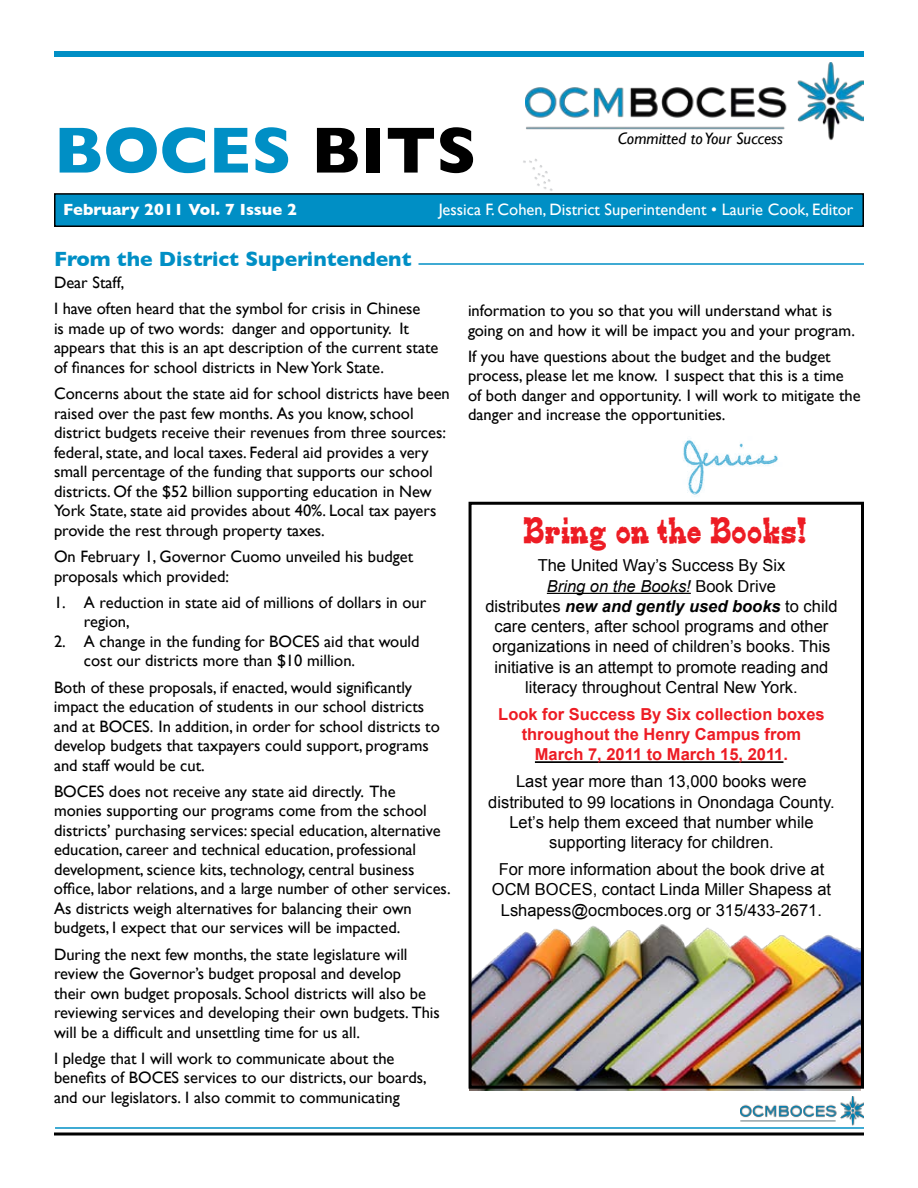
<style>
.page{position:relative;width:918px;height:1188px;background:#fff}
.page>*{position:absolute;margin:0;border:0;box-sizing:border-box;transform-origin:0 0}
.t1{font:700 66px "Gill Sans";color:#008fc5}
.t2{font:31.5px "Edmunds Distressed";letter-spacing:.01em;color:#ed1c24}
.t3{font:700 21px "Gill Sans";color:#008fc5}
.t4{font:16.5px/19.5px "Gill Sans";color:#000}
.t5{font:16.5px/20.2px "Arial";color:#000;text-align:center}
.t6{font:700 16.5px/20.2px "Arial";color:#ed1c24;text-align:center}
.t7{font:16.5px "Gill Sans";color:#fff}
.t8{font:700 16.5px "Gill Sans";color:#fff}
.t9{font:italic 16.5px "Gill Sans";color:#000}
.s1{color:#000}
.s2{font-style:italic}
.s3{font-weight:700;font-style:italic}
</style>
<div class="page">
<div style="left:54px;top:51px;width:810px;height:6px;background:#008fc5"></div>
<img style="left:740px;top:1097px;width:124px;height:29px">
<img style="left:470px;top:924px;width:391px;height:167px">
<img style="left:673px;top:438px;width:115px;height:64px">
<hr style="left:418px;top:263px;width:446px;height:2px;background:#008fc5">
<div style="left:55px;top:194px;width:808px;height:32px;background:#008fc5"></div>
<div style="left:54px;top:193px;width:810px;height:34px;border:2px solid #000"></div>
<svg style="left:54px;top:1132px;width:810px;height:4px;background:#3f3f3f"></svg>
<hr style="left:55px;top:1127px;width:809px;height:2px;background:#008fc5">
<img style="left:523px;top:159px;width:30px;height:32px">
<img style="left:526px;top:63px;width:338px;height:77px">
<div style="left:469px;top:502px;width:395px;height:587px;border:3px solid #000"></div>
<hr style="left:547px;top:593px;width:144px;height:1px;background:#000">
<hr style="left:535px;top:761px;width:248px;height:2px;background:#000">
<h1 class="t1" style="left:54px;top:112px;width:424px">BOCES <span class="s1">BITS</span></h1>
<p class="t8" style="left:63px;top:200px;width:236px">February 2011 Vol. 7 Issue 2</p>
<p class="t7" style="left:439px;top:200px;width:416px">Jessica F. Cohen, District Superintendent • Laurie Cook, Editor</p>
<p class="t9" style="left:618px;top:129px;width:167px">Committed to Your Success</p>
<p class="t3" style="left:54px;top:247px;width:359px">From the District Superintendent</p>
<p class="t4" style="left:54px;top:269px;width:368px;line-height:26.2px">Dear Staff,<br>I have often heard that the symbol for crisis in Chinese</p>
<p class="t4" style="left:54px;top:318px;width:386px">is made up of two words: danger and opportunity. It appears that this is an apt description of the current state of finances for school districts in NewYork State.</p>
<p class="t4" style="left:54px;top:384px;width:397px">Concerns about the state aid for school districts have been raised over the past few months. As you know, school district budgets receive their revenues from three sources: federal, state, and local taxes. Federal aid provides a very small percentage of the funding that supports our school districts. Of the $52 billion supporting education in New York State, state aid provides about 40%. Local tax payers provide the rest through property taxes.</p>
<p class="t4" style="left:54px;top:547px;width:361px">On February 1, Governor Cuomo unveiled his budget proposals which provided:</p>
<p class="t4" style="left:84px;top:592px;width:344px;text-indent:-30px">1. A reduction in state aid of millions of dollars in our region,</p>
<p class="t4" style="left:84px;top:631px;width:337px;text-indent:-30px">2. A change in the funding for BOCES aid that would cost our districts more than $10 million.</p>
<p class="t4" style="left:54px;top:677px;width:387px">Both of these proposals, if enacted, would significantly impact the education of students in our school districts and at BOCES. In addition, in order for school districts to develop budgets that taxpayers could support, programs and staff would be cut.</p>
<p class="t4" style="left:54px;top:781px;width:398px">BOCES does not receive any state aid directly. The<br>monies supporting our programs come from the school districts’ purchasing services: special education, alternative education, career and technical education, professional development, science kits, technology, central business office, labor relations, and a large number of other services.<br>As districts weigh alternatives for balancing their own budgets, I expect that our services will be impacted.</p>
<p class="t4" style="left:54px;top:944px;width:387px">During the next few months, the state legislature will review the Governor’s budget proposal and develop<br>their own budget proposals. School districts will also be reviewing services and developing their own budgets. This will be a difficult and unsettling time for us all.</p>
<p class="t4" style="left:54px;top:1048px;width:374px">I pledge that I will work to communicate about the benefits of BOCES services to our districts, our boards, and our legislators. I also commit to communicating</p>
<p class="t4" style="left:468px;top:301px;width:388px">information to you so that you will understand what is going on and how it will be impact you and your program.</p>
<p class="t4" style="left:468px;top:346px;width:394px">If you have questions about the budget and the budget process, please let me know. I suspect that this is a time of both danger and opportunity. I will work to mitigate the danger and increase the opportunities.</p>
<h2 class="t2" style="left:524px;top:512px;width:285px">Bring on the Books!</h2>
<p class="t5" style="left:485px;top:556px;width:354px">The United Way’s Success By Six<br><span class="s2">Bring on the Books!</span> Book Drive<br>distributes <span class="s3">new and gently used books</span> to child care centers, after school programs and other organizations in need of children’s books. This initiative is an attempt to promote reading and literacy throughout Central New York.</p>
<p class="t6" style="left:498px;top:704px;width:328px">Look for Success By Six collection boxes throughout the Henry Campus from<br>March 7, 2011 to March 15, 2011.</p>
<p class="t5" style="left:488px;top:772px;width:348px">Last year more than 13,000 books were distributed to 99 locations in Onondaga County.<br>Let’s help them exceed that number while supporting literacy for children.</p>
<p class="t5" style="left:492px;top:859px;width:341px">For more information about the book drive at<br>OCM BOCES, contact Linda Miller Shapess at<br>Lshapess@ocmboces.org or 315/433-2671.</p>
</div>
